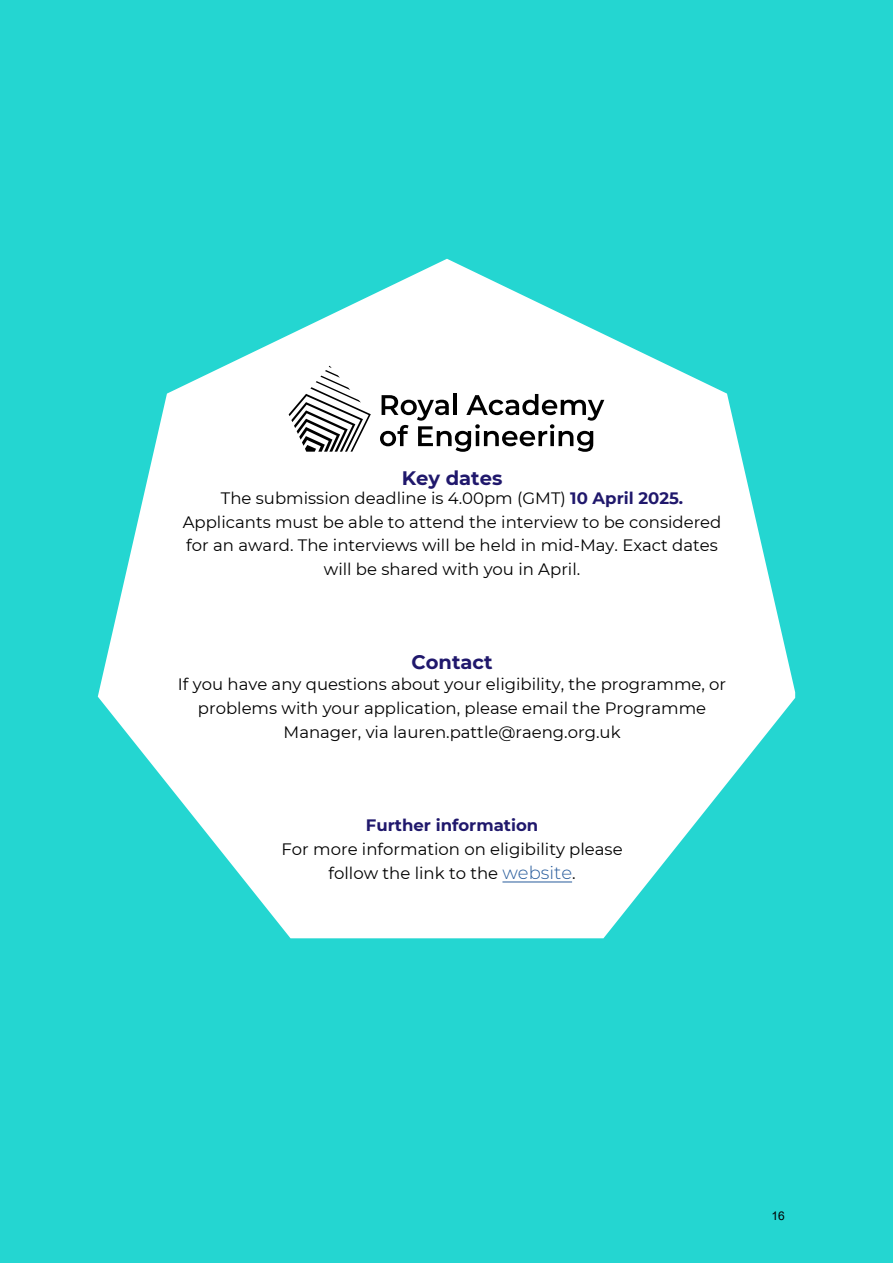
<style>
.page{position:relative;width:893px;height:1263px;background:#24d6d1}
.page>*{position:absolute;margin:0;border:0;box-sizing:border-box;transform-origin:0 0}
.t1{font:700 19.5px "Montserrat";color:#20186c}
.t2{font:16.5px/23.4px "Montserrat";color:#000;text-align:center}
.t3{font:700 16.5px "Montserrat";color:#20186c}
.t4{font:12px "Arial";color:#000}
.s1{font-weight:700;color:#20186c}
.s2{font-style:inherit}
.s3{font-weight:300;font-size:18px;color:#275b9b}
</style>
<div class="page">
<svg style="left:98px;top:259px;width:697px;height:679px;fill:#fff"></svg>
<hr style="left:502px;top:881px;width:70px;height:1px;background:#275b9b">
<svg style="left:289px;top:366px;width:82px;height:86px;background:#cbcbcb"></svg>
<svg style="left:380px;top:394px;width:224px;height:58px;background:#bdbdbd"></svg>
<p class="t1" style="left:402px;top:464px;width:102px">Key dates</p>
<p class="t2" style="left:183px;top:486px;width:540px">The submission deadline is 4.00pm (GMT) <span class="s1">10 April 2025.<br></span>Applicants must be able to attend the interview to be considered for an award. The interviews will be held in <span class="s2">mid-May</span>. Exact dates will be shared with you in <span class="s2">April</span>.</p>
<p class="t1" style="left:412px;top:648px;width:83px">Contact</p>
<p class="t2" style="left:178px;top:672px;width:550px;line-height:23.9px">If you have any questions about your eligibility, the programme, or problems with your application, please email the Programme<br>Manager, via lauren.pattle@raeng.org.uk</p>
<p class="t3" style="left:366px;top:814px;width:174px">Further information</p>
<p class="t2" style="left:281px;top:836px;width:343px;line-height:24.8px">For more information on eligibility please follow the link to the <span class="s3">website</span>.</p>
<p class="t4" style="left:772px;top:1207px;width:15px">16</p>
</div>
